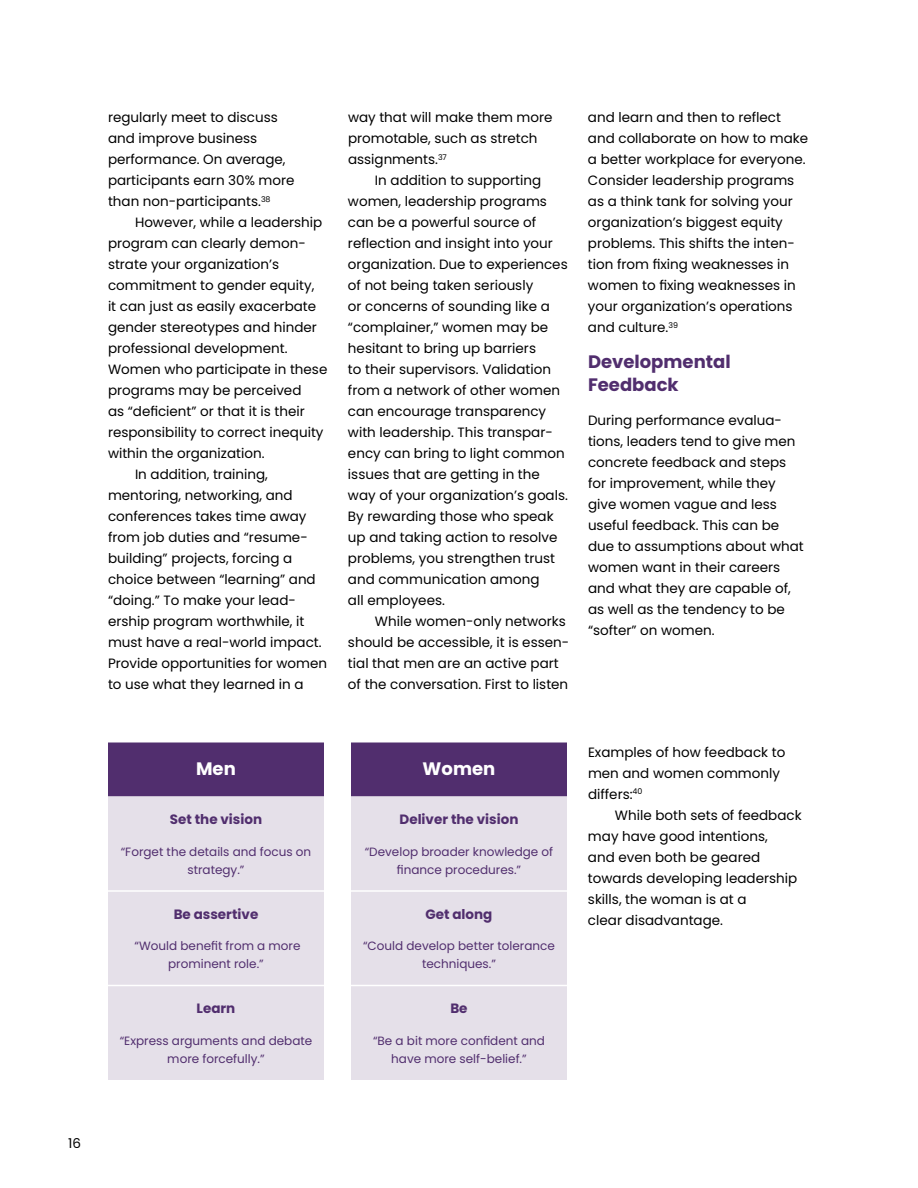
<style>
.page{position:relative;width:918px;height:1188px;background:#fff}
.page>*{position:absolute;margin:0;border:0;box-sizing:border-box;transform-origin:0 0}
.t1{font:700 18px/22.5px "Poppins";color:#512e6e}
.t2{font:700 18px "Poppins";color:#fff}
.t3{font:13.5px/21px "Poppins";color:#000}
.t4{font:700 13.5px "Poppins";color:#512e6e}
.t5{font:12px/18px "Poppins";color:#512e6e;text-align:center}
</style>
<div class="page">
<svg style="left:108px;top:742px;width:459px;height:338px;background:#d0c7d7"></svg>
<hr style="left:108px;top:890px;width:216px;height:2px;background:#fff">
<hr style="left:351px;top:890px;width:216px;height:2px;background:#fff">
<hr style="left:108px;top:985px;width:216px;height:1px;background:#fff">
<hr style="left:351px;top:985px;width:216px;height:1px;background:#fff">
<p class="t3" style="left:108px;top:107px;width:188px">regularly meet to discuss and improve business performance. On average, participants earn 30% more than non-participants.<sup>38</sup></p>
<p class="t3" style="left:135px;top:212px;width:189px">However, while a leadership</p>
<p class="t3" style="left:108px;top:233px;width:199px">program can clearly demon-</p>
<p class="t3" style="left:108px;top:254px;width:173px">strate your organization’s</p>
<p class="t3" style="left:108px;top:275px;width:208px">commitment to gender equity,</p>
<p class="t3" style="left:108px;top:296px;width:210px">it can just as easily exacerbate</p>
<p class="t3" style="left:108px;top:317px;width:210px">gender stereotypes and hinder</p>
<p class="t3" style="left:108px;top:338px;width:181px">professional development.</p>
<p class="t3" style="left:108px;top:359px;width:221px">Women who participate in these</p>
<p class="t3" style="left:108px;top:380px;width:195px">programs may be perceived</p>
<p class="t3" style="left:108px;top:401px;width:198px">as “deficient” or that it is their</p>
<p class="t3" style="left:108px;top:422px;width:217px">responsibility to correct inequity</p>
<p class="t3" style="left:108px;top:443px;width:158px">within the organization.</p>
<p class="t3" style="left:135px;top:464px;width:134px">In addition, training,</p>
<p class="t3" style="left:108px;top:485px;width:186px">mentoring, networking, and</p>
<p class="t3" style="left:108px;top:506px;width:200px">conferences takes time away</p>
<p class="t3" style="left:108px;top:527px;width:201px">from job duties and “resume-</p>
<p class="t3" style="left:108px;top:548px;width:186px">building” projects, forcing a</p>
<p class="t3" style="left:108px;top:569px;width:209px">choice between “learning” and</p>
<p class="t3" style="left:108px;top:590px;width:189px">“doing.” To make your lead-</p>
<p class="t3" style="left:108px;top:611px;width:198px">ership program worthwhile, it</p>
<p class="t3" style="left:108px;top:632px;width:215px">must have a real-world impact.</p>
<p class="t3" style="left:108px;top:653px;width:221px">Provide opportunities for women</p>
<p class="t3" style="left:108px;top:674px;width:197px">to use what they learned in a</p>
<p class="t3" style="left:348px;top:107px;width:206px">way that will make them more promotable, such as stretch assignments.<sup>37</sup></p>
<p class="t3" style="left:348px;top:170px;width:221px;text-indent:27px">In addition to supporting women, leadership programs can be a powerful source of reflection and insight into your organization. Due to experiences of not being taken seriously<br>or concerns of sounding like a “complainer,” women may be hesitant to bring up barriers<br>to their supervisors. Validation from a network of other women can encourage transparency with leadership. This transpar&shy;ency can bring to light common issues that are getting in the way of your organization’s goals.<br>By rewarding those who speak up and taking action to resolve problems, you strengthen trust and communication among<br>all employees.</p>
<p class="t3" style="left:348px;top:611px;width:223px;text-indent:27px">While women-only networks should be accessible, it is essen&shy;tial that men are an active part of the conversation. First to listen</p>
<p class="t3" style="left:588px;top:107px;width:222px">and learn and then to reflect and collaborate on how to make a better workplace for everyone.<br>Consider leadership programs as a think tank for solving your organization’s biggest equity problems. This shifts the inten&shy;tion from fixing weaknesses in women to fixing weaknesses in your organization’s operations and culture.<sup>39</sup></p>
<h1 class="t1" style="left:588px;top:351px;width:144px">Developmental<br>Feedback</h1>
<p class="t3" style="left:588px;top:410px;width:217px">During performance evalua&shy;tions, leaders tend to give men concrete feedback and steps for improvement, while they give women vague and less useful feedback. This can be due to assumptions about what women want in their careers and what they are capable of, as well as the tendency to be “softer” on women.</p>
<h1 class="t2" style="left:196px;top:758px;width:41px">Men</h1>
<h1 class="t2" style="left:423px;top:758px;width:74px">Women</h1>
<p class="t4" style="left:170px;top:812px;width:94px">Set the vision</p>
<p class="t5" style="left:121px;top:843px;width:192px">“Forget the details and focus on strategy.”</p>
<p class="t4" style="left:400px;top:812px;width:120px">Deliver the vision</p>
<p class="t5" style="left:365px;top:843px;width:190px">“Develop broader knowledge of finance procedures.”</p>
<p class="t4" style="left:174px;top:906px;width:86px">Be assertive</p>
<p class="t5" style="left:135px;top:937px;width:167px">“Would benefit from a more prominent role.”</p>
<p class="t4" style="left:197px;top:1001px;width:40px">Learn</p>
<p class="t5" style="left:120px;top:1032px;width:194px">“Express arguments and debate more forcefully.”</p>
<p class="t4" style="left:426px;top:906px;width:68px">Get along</p>
<p class="t5" style="left:363px;top:937px;width:193px">“Could develop better tolerance techniques.”</p>
<p class="t4" style="left:450px;top:1001px;width:19px">Be</p>
<p class="t5" style="left:373px;top:1032px;width:173px">“Be a bit more confident and have more self-belief.”</p>
<p class="t3" style="left:588px;top:742px;width:199px">Examples of how feedback to men and women commonly differs:<sup>40</sup></p>
<p class="t3" style="left:588px;top:805px;width:215px;text-indent:27px">While both sets of feedback may have good intentions,<br>and even both be geared towards developing leadership skills, the woman is at a<br>clear disadvantage.</p>
<p class="t3" style="left:68px;top:1133px;width:14px">16</p>
</div>
